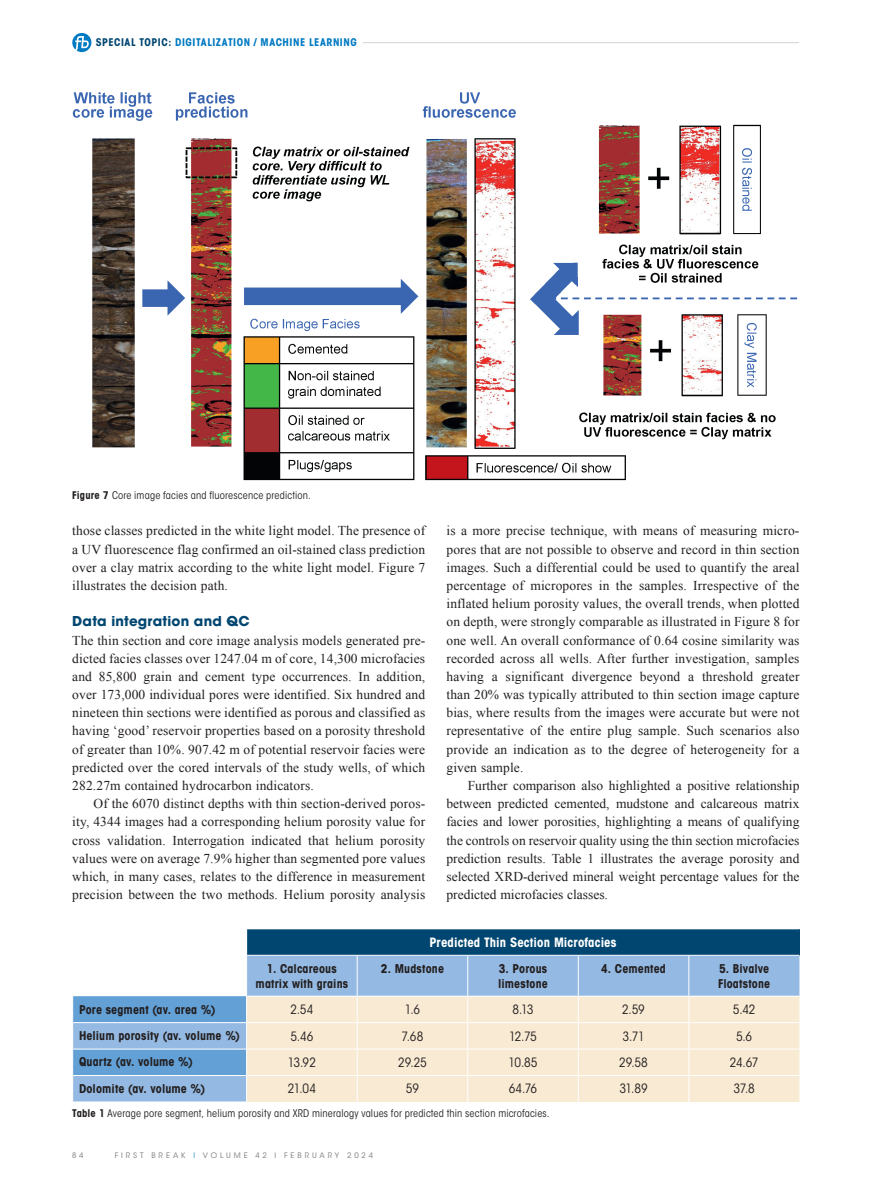
<style>
.page{position:relative;width:893px;height:1191px;background:#fff}
.page>*{position:absolute;margin:0;border:0;box-sizing:border-box;transform-origin:0 0}
._00-FB_BODY_indent{font:13.5px/18.1px "Times New Roman";letter-spacing:.01em;color:#231f20;text-align:justify}
._00-FB_BODY{font:13.5px/18.1px "Times New Roman";letter-spacing:.01em;color:#231f20;text-align:justify}
._02-HEADER_2{font:700 13.5px "ITC Avant Garde Std";letter-spacing:.015em;color:#004670}
.TABLE_BODY{font:condensed 12.75px "ITC Avant Garde Std";letter-spacing:-.02em;color:#231f20}
.TABLE_HEADER{font:700 condensed 12.75px "ITC Avant Garde Std";letter-spacing:.01em;color:#fff}
.TABLE_HEADER_2{font:700 condensed 12px/15px "ITC Avant Garde Std";letter-spacing:.01em;color:#231f20}
._06-CAPTION_black{font:condensed 10.5px "ITC Avant Garde Std";letter-spacing:.015em;color:#231f20}
.t1{font:700 condensed 10.5px "ITC Avant Garde Std";letter-spacing:.055em;color:#007ac2}
.t2{font:7.5px "ITC Avant Garde Std";letter-spacing:.385em;color:#787a7d}
.s1{color:#004670}
.s2{font-weight:700}
.s3{color:#1c8acb}
</style>
<div class="page">
<hr style="left:363px;top:42px;width:436px;height:1px;background:#d1d2d4">
<svg style="left:72px;top:33px;width:19px;height:19px"></svg>
<div style="left:247px;top:928px;width:552px;height:27px;background:#004670"></div>
<div style="left:247px;top:956px;width:552px;height:39px;background:#94b9e2"></div>
<div style="left:247px;top:996px;width:552px;height:106px;background:#f9ead3"></div>
<hr style="left:246px;top:928px;width:111px;height:1px;background:#fff">
<hr style="left:357px;top:928px;width:111px;height:1px;background:#fff">
<hr style="left:468px;top:928px;width:110px;height:1px;background:#fff">
<hr style="left:578px;top:928px;width:111px;height:1px;background:#fff">
<hr style="left:689px;top:928px;width:110px;height:1px;background:#fff">
<hr style="left:247px;top:1022px;width:110px;height:1px;background:#fff">
<hr style="left:357px;top:1022px;width:111px;height:1px;background:#fff">
<hr style="left:468px;top:1022px;width:110px;height:1px;background:#fff">
<hr style="left:578px;top:1022px;width:111px;height:1px;background:#fff">
<hr style="left:689px;top:1022px;width:110px;height:1px;background:#fff">
<hr style="left:247px;top:1048px;width:110px;height:1px;background:#fff">
<hr style="left:357px;top:1048px;width:111px;height:1px;background:#fff">
<hr style="left:468px;top:1048px;width:110px;height:1px;background:#fff">
<hr style="left:578px;top:1048px;width:111px;height:1px;background:#fff">
<hr style="left:689px;top:1048px;width:110px;height:1px;background:#fff">
<hr style="left:247px;top:1075px;width:110px;height:1px;background:#fff">
<hr style="left:357px;top:1075px;width:111px;height:1px;background:#fff">
<svg style="left:357px;top:996px;width:1px;height:106px"></svg>
<hr style="left:468px;top:1075px;width:110px;height:1px;background:#fff">
<svg style="left:467px;top:996px;width:1px;height:106px"></svg>
<hr style="left:578px;top:1075px;width:111px;height:1px;background:#fff">
<svg style="left:578px;top:996px;width:1px;height:106px"></svg>
<hr style="left:689px;top:1075px;width:110px;height:1px;background:#fff">
<svg style="left:688px;top:996px;width:1px;height:106px"></svg>
<hr style="left:357px;top:955px;width:1px;height:40px;background:#fff">
<hr style="left:467px;top:955px;width:1px;height:40px;background:#fff">
<hr style="left:578px;top:955px;width:1px;height:40px;background:#fff">
<hr style="left:688px;top:955px;width:1px;height:40px;background:#fff">
<svg style="left:72px;top:996px;width:175px;height:105px;background:#80afdd"></svg>
<img style="left:72px;top:92px;width:726px;height:389px">
<p class="t1" style="left:96px;top:36px;width:263px"><span class="s1">SPECIAL TOPIC:</span> DIGITALIZATION / MACHINE LEARNING</p>
<p class="_06-CAPTION_black" style="left:72px;top:489px;width:240px"><span class="s2">Figure 7</span> Core image facies and fluorescence prediction.</p>
<p class="_00-FB_BODY_indent" style="left:72px;top:521px;width:354px">those classes predicted in the white light model. The presence of a UV fluorescence flag confirmed an oil-stained class prediction over a clay matrix according to the white light model. Figure 7 illustrates the decision path.</p>
<p class="_02-HEADER_2" style="left:72px;top:612px;width:179px">Data integration and QC</p>
<p class="_00-FB_BODY" style="left:72px;top:631px;width:354px">The thin section and core image analysis models generated pre&shy;dicted facies classes over 1247.04 m of core, 14,300 microfacies and 85,800 grain and cement type occurrences. In addition, over 173,000 individual pores were identified. Six hundred and nineteen thin sections were identified as porous and classified as having ‘good’ reservoir properties based on a porosity threshold of greater than 10%. 907.42 m of potential reservoir facies were predicted over the cored intervals of the study wells, of which 282.27m contained hydrocarbon indicators.</p>
<p class="_00-FB_BODY_indent" style="left:72px;top:794px;width:354px;text-indent:21px">Of the 6070 distinct depths with thin section-derived poros&shy;ity, 4344 images had a corresponding helium porosity value for cross validation. Interrogation indicated that helium porosity values were on average 7.9% higher than segmented pore values which, in many cases, relates to the difference in measurement precision between the two methods. Helium porosity analysis</p>
<p class="_00-FB_BODY_indent" style="left:446px;top:521px;width:354px">is a more precise technique, with means of measuring micro&shy;pores that are not possible to observe and record in thin section images. Such a differential could be used to quantify the areal percentage of micropores in the samples. Irrespective of the inflated helium porosity values, the overall trends, when plotted on depth, were strongly comparable as illustrated in Figure 8 for one well. An overall conformance of 0.64 cosine similarity was recorded across all wells. After further investigation, samples having a significant divergence beyond a threshold greater than 20% was typically attributed to thin section image capture bias, where results from the images were accurate but were not representative of the entire plug sample. Such scenarios also provide an indication as to the degree of heterogeneity for a given sample.</p>
<p class="_00-FB_BODY_indent" style="left:446px;top:776px;width:354px;text-indent:21px">Further comparison also highlighted a positive relationship between predicted cemented, mudstone and calcareous matrix facies and lower porosities, highlighting a means of qualifying the controls on reservoir quality using the thin section microfacies prediction results. Table 1 illustrates the average porosity and selected XRD-derived mineral weight percentage values for the predicted microfacies classes.</p>
<p class="TABLE_HEADER" style="left:430px;top:934px;width:188px">Predicted Thin Section Microfacies</p>
<p class="TABLE_HEADER_2" style="left:256px;top:960px;width:94px;text-align:center">1. Calcareous matrix with grains</p>
<p class="TABLE_HEADER_2" style="left:381px;top:960px;width:65px">2. Mudstone</p>
<p class="TABLE_HEADER_2" style="left:498px;top:960px;width:51px">3. Porous limestone</p>
<p class="TABLE_HEADER_2" style="left:601px;top:960px;width:66px">4. Cemented</p>
<p class="TABLE_HEADER_2" style="left:718px;top:960px;width:54px">5. Bivalve<br>Floatstone</p>
<p class="TABLE_HEADER_2" style="left:79px;top:1001px;width:138px">Pore segment (av. area %)</p>
<p class="TABLE_BODY" style="left:290px;top:1001px;width:24px">2.54</p>
<p class="TABLE_BODY" style="left:405px;top:1001px;width:17px">1.6</p>
<p class="TABLE_BODY" style="left:512px;top:1001px;width:23px">8.13</p>
<p class="TABLE_BODY" style="left:622px;top:1001px;width:24px">2.59</p>
<p class="TABLE_BODY" style="left:733px;top:1001px;width:24px">5.42</p>
<p class="TABLE_HEADER_2" style="left:79px;top:1028px;width:162px">Helium porosity (av. volume %)</p>
<p class="TABLE_BODY" style="left:290px;top:1028px;width:24px">5.46</p>
<p class="TABLE_BODY" style="left:402px;top:1028px;width:23px">7.68</p>
<p class="TABLE_BODY" style="left:509px;top:1028px;width:29px">12.75</p>
<p class="TABLE_BODY" style="left:622px;top:1028px;width:24px">3.71</p>
<p class="TABLE_BODY" style="left:736px;top:1028px;width:18px">5.6</p>
<p class="TABLE_HEADER_2" style="left:79px;top:1054px;width:115px">Quartz (av. volume %)</p>
<p class="TABLE_BODY" style="left:288px;top:1054px;width:30px">13.92</p>
<p class="TABLE_BODY" style="left:398px;top:1054px;width:30px">29.25</p>
<p class="TABLE_BODY" style="left:508px;top:1054px;width:31px">10.85</p>
<p class="TABLE_BODY" style="left:619px;top:1054px;width:30px">29.58</p>
<p class="TABLE_BODY" style="left:730px;top:1054px;width:30px">24.67</p>
<p class="TABLE_HEADER_2" style="left:79px;top:1081px;width:128px">Dolomite (av. volume %)</p>
<p class="TABLE_BODY" style="left:288px;top:1081px;width:30px">21.04</p>
<p class="TABLE_BODY" style="left:406px;top:1081px;width:15px">59</p>
<p class="TABLE_BODY" style="left:509px;top:1081px;width:30px">64.76</p>
<p class="TABLE_BODY" style="left:619px;top:1081px;width:30px">31.89</p>
<p class="TABLE_BODY" style="left:733px;top:1081px;width:23px">37.8</p>
<p class="_06-CAPTION_black" style="left:72px;top:1107px;width:479px"><span class="s2">Table 1</span> Average pore segment, helium porosity and XRD mineralogy values for predicted thin section microfacies.</p>
<p class="t2" style="left:72px;top:1151px;width:13px">8 4</p>
<p class="t2" style="left:115px;top:1151px;width:260px">FIRST BREAK <span class="s3">I</span> VOLUME 42 I FEBRUARY 2024</p>
</div>
